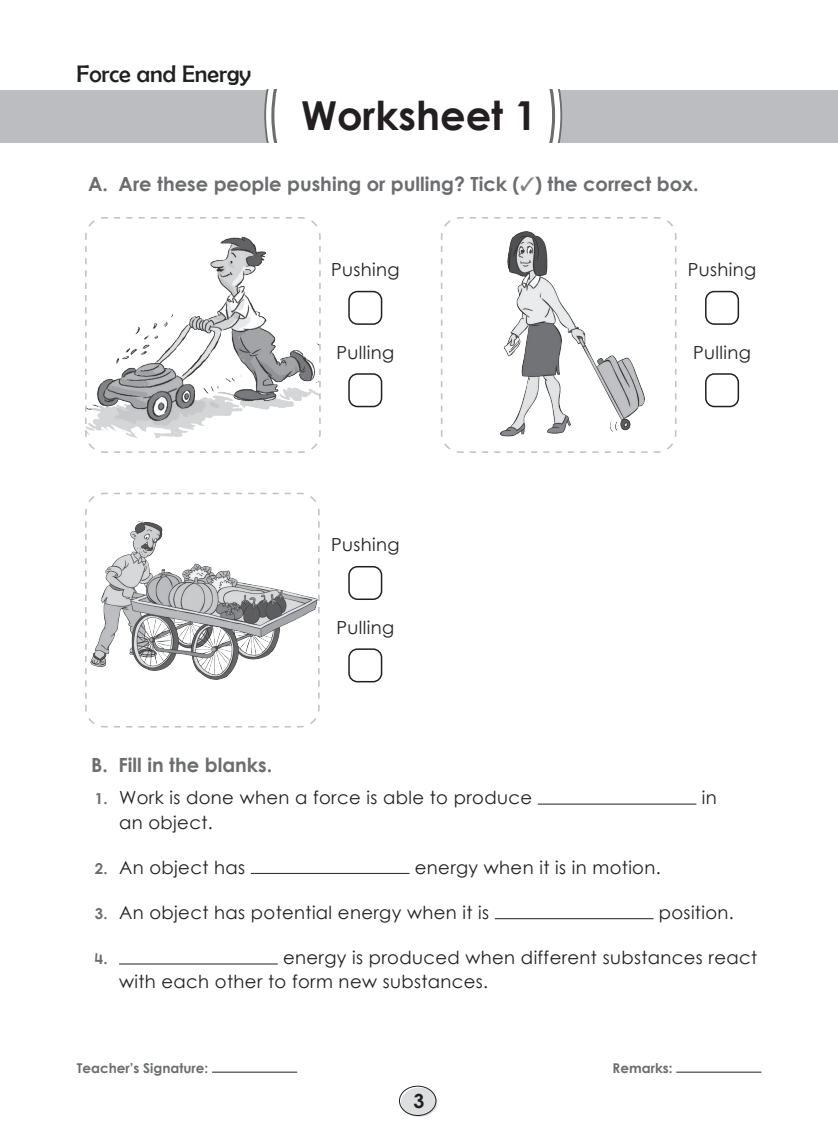
<style>
.page{position:relative;width:838px;height:1136px;background:#fff}
.page>*{position:absolute;margin:0;border:0;box-sizing:border-box;transform-origin:0 0}
.Rubric{font:39.9px "Century Gothic Bold New";color:#231f20}
.Chapter_heading_n{font:24px "Berlin Sans FB";color:#231f20}
.Rubric-2{font:19.5px "Century Gothic Bold New";color:#6c6d70}
.t1{font:19.5px "Century Gothic Bold New";color:#231f20}
.Sub_rubric{font:18px/24px "Century Gothic Regular New";letter-spacing:.02em;color:#231f20}
.center{font:18px "Century Gothic Regular New";letter-spacing:.02em;color:#231f20}
.Sub_rubric-2{font:15px "Century Gothic Bold New";color:#6c6d70}
.t2{font:13.5px "Century Gothic Bold New";color:#6c6d70}
.s1{color:#808285}
.s2{font-family:"Century Gothic Bold New";font-size:15px;color:#6c6d70}
</style>
<div class="page">
<hr style="left:212px;top:1071px;width:85px;height:1px;background:#231f20">
<hr style="left:676px;top:1071px;width:85px;height:1px;background:#231f20">
<div style="left:401px;top:1087px;width:36px;height:29px;background:#dddee0;border-radius:50%"></div>
<div style="left:399px;top:1085px;width:37px;height:30px;border:1px solid #231f20;border-radius:50%"></div>
<svg style="left:85px;top:217px;width:236px;height:236px"></svg>
<hr style="left:538px;top:803px;width:158px;height:1px;background:#231f20">
<hr style="left:251px;top:872px;width:158px;height:1px;background:#231f20">
<hr style="left:495px;top:918px;width:158px;height:1px;background:#231f20">
<hr style="left:119px;top:963px;width:159px;height:1px;background:#231f20">
<svg style="left:441px;top:217px;width:236px;height:236px"></svg>
<div style="left:348px;top:291px;width:34px;height:34px;border:2px solid #231f20;border-radius:9px"></div>
<div style="left:348px;top:373px;width:34px;height:34px;border:2px solid #231f20;border-radius:9px"></div>
<svg style="left:85px;top:492px;width:235px;height:236px"></svg>
<div style="left:348px;top:566px;width:34px;height:34px;border:2px solid #231f20;border-radius:9px"></div>
<div style="left:348px;top:648px;width:34px;height:34px;border:2px solid #231f20;border-radius:9px"></div>
<div style="left:705px;top:291px;width:34px;height:34px;border:2px solid #231f20;border-radius:9px"></div>
<div style="left:705px;top:373px;width:34px;height:34px;border:2px solid #231f20;border-radius:9px"></div>
<div style="left:0;top:90px;width:838px;height:52px;background:#bcbdc0"></div>
<div style="left:264px;top:90px;width:298px;height:52px;background:#fff"></div>
<p class="Chapter_heading_n" style="left:77px;top:60px;width:176px">Force and Energy</p>
<p class="Rubric" style="left:301px;top:85px;width:237px">Worksheet 1</p>
<p class="Rubric-2" style="left:88px;top:169px;width:612px">A. Are these people pushing or pulling? Tick (<span class="s1">✓</span>) the correct box.</p>
<p class="center" style="left:331px;top:257px;width:70px">Pushing</p>
<p class="center" style="left:336px;top:339px;width:59px">Pulling</p>
<p class="center" style="left:331px;top:532px;width:70px">Pushing</p>
<p class="center" style="left:336px;top:614px;width:59px">Pulling</p>
<p class="center" style="left:688px;top:257px;width:70px">Pushing</p>
<p class="center" style="left:693px;top:339px;width:59px">Pulling</p>
<p class="Rubric-2" style="left:91px;top:750px;width:182px">B. Fill in the blanks.</p>
<p class="Sub_rubric" style="left:95px;top:785px;width:439px"><span class="s2">1.</span> Work is done when a force is able to produce</p>
<p class="Sub_rubric" style="left:701px;top:785px;width:16px">in</p>
<p class="Sub_rubric" style="left:119px;top:809px;width:95px">an object.</p>
<p class="Sub_rubric" style="left:95px;top:854px;width:152px"><span class="s2">2.</span> An object has</p>
<p class="Sub_rubric" style="left:415px;top:854px;width:247px">energy when it is in motion.</p>
<p class="Sub_rubric" style="left:95px;top:900px;width:396px"><span class="s2">3.</span> An object has potential energy when it is</p>
<p class="Sub_rubric" style="left:659px;top:900px;width:76px">position.</p>
<p class="Sub_rubric-2" style="left:95px;top:947px;width:14px">4.</p>
<p class="Sub_rubric" style="left:119px;top:945px;width:639px;text-indent:164px">energy is produced when different substances react with each other to form new substances.</p>
<p class="t2" style="left:77px;top:1057px;width:133px">Teacher’s Signature:</p>
<p class="t2" style="left:612px;top:1057px;width:61px">Remarks:</p>
<p class="t1" style="left:413px;top:1085px;width:12px">3</p>
</div>
